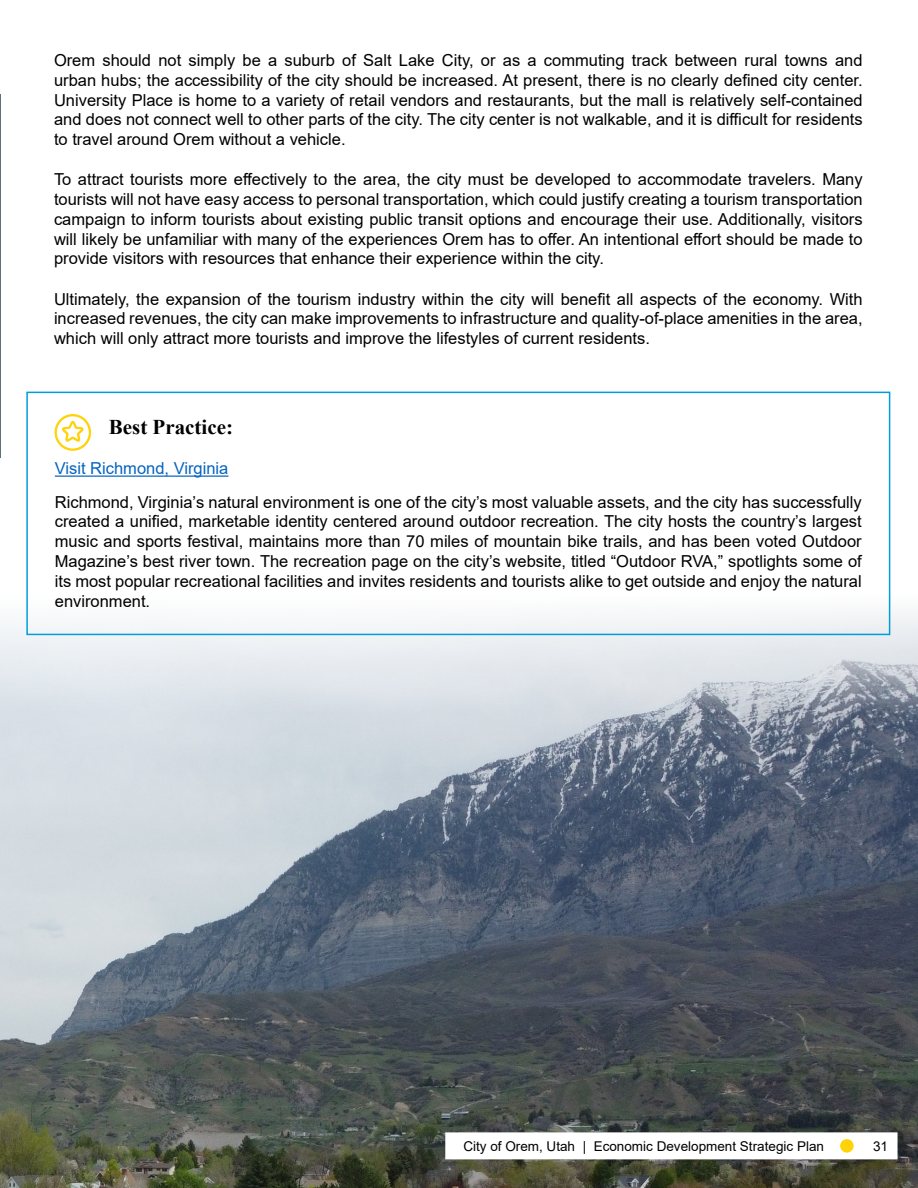
<style>
.page{position:relative;width:918px;height:1188px;background:#fff}
.page>*{position:absolute;margin:0;border:0;box-sizing:border-box;transform-origin:0 0}
.t1{font:700 21px "Times New Roman";color:#000}
.t2{font:16.5px/19.8px "Arial";color:#000;text-align:justify}
.t3{font:16.5px "Arial";color:#0563c1}
.t4{font:13.5px "Arial";color:#000}
</style>
<div class="page">
<img style="left:0;top:713px;width:918px;height:475px">
<hr style="left:0;top:94px;width:1px;height:364px;background:#5d717d">
<svg style="left:0;top:594px;width:918px;height:119px"></svg>
<svg style="left:55px;top:414px;width:36px;height:37px"></svg>
<hr style="left:55px;top:476px;width:173px;height:1px;background:#0563c1">
<div style="left:26px;top:392px;width:864px;height:243px;border:2px solid #009ddc"></div>
<svg style="left:445px;top:1132px;width:453px;height:27px"></svg>
<div style="left:840px;top:1139px;width:14px;height:14px;background:#ffd209;border-radius:50%"></div>
<p class="t2" style="left:54px;top:50px;width:810px">Orem should not simply be a suburb of Salt Lake City, or as a commuting track between rural towns and urban hubs; the accessibility of the city should be increased. At present, there is no clearly defined city center.<br>University Place is home to a variety of retail vendors and restaurants, but the mall is relatively self-contained and does not connect well to other parts of the city. The city center is not walkable, and it is difficult for residents to travel around Orem without a vehicle.</p>
<p class="t2" style="left:54px;top:169px;width:810px">To attract tourists more effectively to the area, the city must be developed to accommodate travelers. Many tourists will not have easy access to personal transportation, which could justify creating a tourism transportation campaign to inform tourists about existing public transit options and encourage their use. Additionally, visitors will likely be unfamiliar with many of the experiences Orem has to offer. An intentional effort should be made to provide visitors with resources that enhance their experience within the city.</p>
<p class="t2" style="left:54px;top:289px;width:810px">Ultimately, the expansion of the tourism industry within the city will benefit all aspects of the economy. With increased revenues, the city can make improvements to infrastructure and quality-of-place amenities in the area, which will only attract more tourists and improve the lifestyles of current residents.</p>
<p class="t1" style="left:109px;top:412px;width:126px">Best Practice:</p>
<p class="t3" style="left:55px;top:457px;width:175px">Visit Richmond, Virginia</p>
<p class="t2" style="left:55px;top:492px;width:809px">Richmond, Virginia’s natural environment is one of the city’s most valuable assets, and the city has successfully created a unified, marketable identity centered around outdoor recreation. The city hosts the country’s largest music and sports festival, maintains more than 70 miles of mountain bike trails, and has been voted Outdoor Magazine’s best river town. The recreation page on the city’s website, titled “Outdoor RVA,” spotlights some of its most popular recreational facilities and invites residents and tourists alike to get outside and enjoy the natural environment.</p>
<p class="t4" style="left:463px;top:1137px;width:362px">City of Orem, Utah | Economic Development Strategic Plan</p>
<p class="t4" style="left:873px;top:1137px;width:17px">31</p>
</div>
